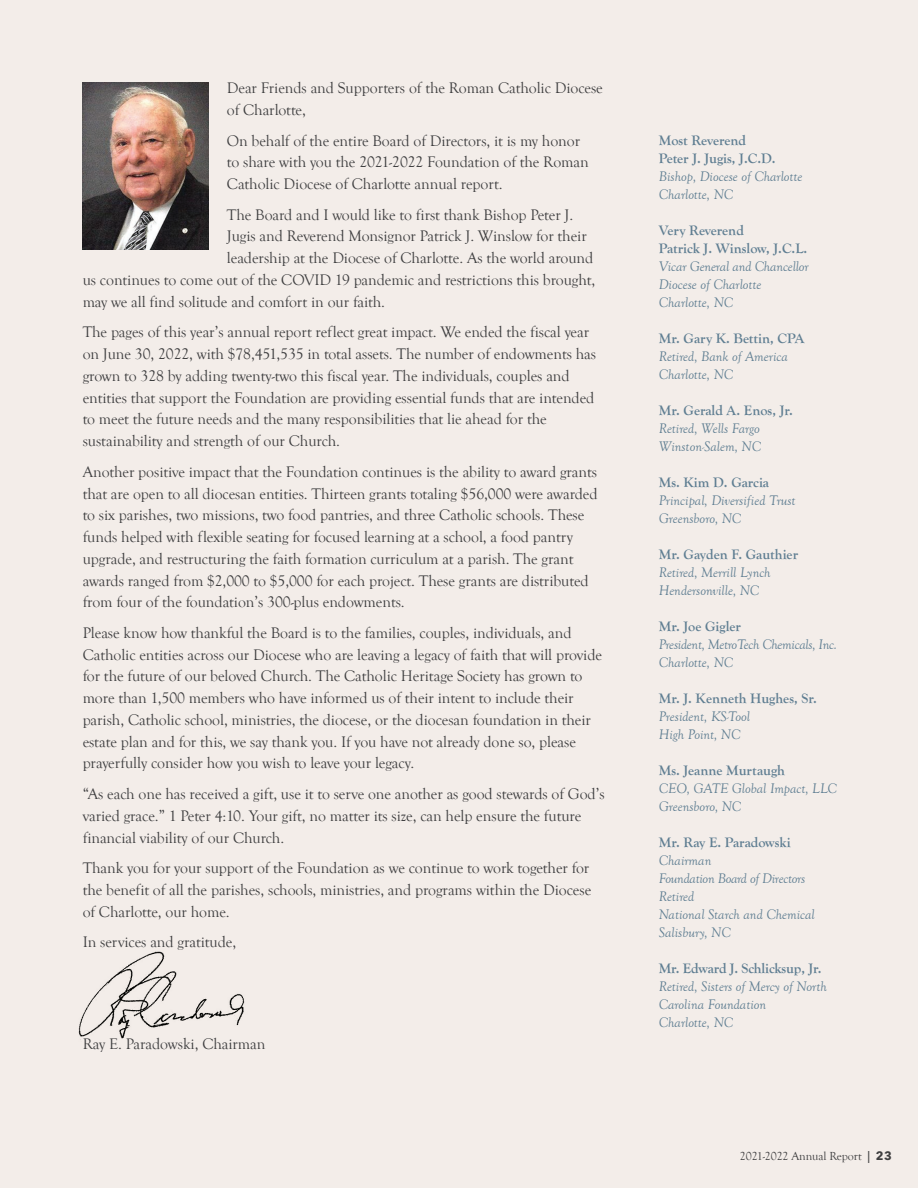
<style>
.page{position:relative;width:918px;height:1188px;background:#f3ede9}
.page>*{position:absolute;margin:0;border:0;box-sizing:border-box;transform-origin:0 0}
.t1{font:15.75px/21.8px "Goudy Old Style T";letter-spacing:-.005em;color:#3e3e3f}
.txt{font:italic 14.25px/18px "Goudy Old Style T";color:#5f7e92}
.txt-2{font:700 14.25px "Goudy Old Style T";color:#5f7e92}
.txt-3{font:italic 14.25px "Goudy Old Style T";letter-spacing:-.02em;color:#5f7e92}
.t2{font:12px "Goudy Old Style T";letter-spacing:-.01em;color:#3e3e3f}
.s1{font-family:"Avenir Next";font-weight:500}
.s2{font-family:"Avenir Next";font-weight:700}
</style>
<div class="page">
<img style="left:78px;top:951px;width:167px;height:89px">
<img style="left:83px;top:82px;width:126px;height:168px">
<p class="t1" style="left:227px;top:77px;width:377px">Dear Friends and Supporters of the Roman Catholic Diocese of Charlotte,</p>
<p class="t1" style="left:227px;top:130px;width:363px">On behalf of the entire Board of Directors, it is my honor to share with you the 2021-2022 Foundation of the Roman<br>Catholic Diocese of Charlotte annual report.</p>
<p class="t1" style="left:227px;top:204px;width:348px">The Board and I would like to first thank Bishop Peter J.</p>
<p class="t1" style="left:227px;top:226px;width:361px">Jugis and Reverend Monsignor Patrick J. Winslow for their</p>
<p class="t1" style="left:227px;top:248px;width:368px">leadership at the Diocese of Charlotte. As the world around</p>
<p class="t1" style="left:83px;top:269px;width:514px">us continues to come out of the COVID 19 pandemic and restrictions this brought,</p>
<p class="t1" style="left:83px;top:291px;width:304px">may we all find solitude and comfort in our faith.</p>
<p class="t1" style="left:83px;top:322px;width:515px">The pages of this year’s annual report reflect great impact. We ended the fiscal year on June 30, 2022, with $78,451,535 in total assets. The number of endowments has grown to 328 by adding twenty-two this fiscal year. The individuals, couples and</p>
<p class="t1" style="left:83px;top:387px;width:513px">entities that support the Foundation are providing essential funds that are intended to meet the future needs and the many responsibilities that lie ahead for the sustainability and strength of our Church.</p>
<p class="t1" style="left:83px;top:461px;width:517px">Another positive impact that the Foundation continues is the ability to award grants that are open to all diocesan entities. Thirteen grants totaling $56,000 were awarded to six parishes, two missions, two food pantries, and three Catholic schools. These funds helped with flexible seating for focused learning at a school, a food pantry upgrade, and restructuring the faith formation curriculum at a parish. The grant awards ranged from $2,000 to $5,000 for each project. These grants are distributed from four of the foundation’s 300-plus endowments.</p>
<p class="t1" style="left:83px;top:622px;width:521px">Please know how thankful the Board is to the families, couples, individuals, and Catholic entities across our Diocese who are leaving a legacy of faith that will provide for the future of our beloved Church. The Catholic Heritage Society has grown to more than 1,500 members who have informed us of their intent to include their parish, Catholic school, ministries, the diocese, or the diocesan foundation in their estate plan and for this, we say thank you. If you have not already done so, please prayerfully consider how you wish to leave your legacy.</p>
<p class="t1" style="left:83px;top:783px;width:524px">“As each one has received a gift, use it to serve one another as good stewards of God’s varied grace.” 1 Peter 4:10. Your gift, no matter its size, can help ensure the future financial viability of our Church.</p>
<p class="t1" style="left:83px;top:858px;width:510px;text-align:justify">Thank you for your support of the Foundation as we continue to work together for the benefit of all the parishes, schools, ministries, and programs within the Diocese of Charlotte, our home.</p>
<p class="t1" style="left:83px;top:932px;width:155px">In services and gratitude,</p>
<p class="t1" style="left:83px;top:1034px;width:184px">Ray E. Paradowski, Chairman</p>
<p class="txt-2" style="left:659px;top:133px;width:89px">Most Reverend</p>
<p class="txt-2" style="left:659px;top:151px;width:118px">Peter J. Jugis, J.C.D.</p>
<p class="txt" style="left:659px;top:168px;width:145px">Bishop, Diocese of Charlotte</p>
<p class="txt" style="left:659px;top:186px;width:76px">Charlotte, NC</p>
<p class="txt-2" style="left:659px;top:223px;width:87px">Very Reverend</p>
<p class="txt-2" style="left:659px;top:241px;width:150px">Patrick J. Winslow, J.C.L.</p>
<p class="txt" style="left:659px;top:258px;width:151px">Vicar General and Chancellor</p>
<p class="txt" style="left:659px;top:276px;width:104px">Diocese of Charlotte</p>
<p class="txt" style="left:659px;top:294px;width:76px">Charlotte, NC</p>
<p class="txt-2" style="left:659px;top:331px;width:147px">Mr. Gary K. Bettin, CPA</p>
<p class="txt" style="left:659px;top:348px;width:131px">Retired, Bank of America</p>
<p class="txt" style="left:659px;top:366px;width:76px">Charlotte, NC</p>
<p class="txt-2" style="left:659px;top:403px;width:136px">Mr. Gerald A. Enos, Jr.</p>
<p class="txt" style="left:659px;top:420px;width:103px">Retired, Wells Fargo</p>
<p class="txt" style="left:659px;top:438px;width:104px">Winston-Salem, NC</p>
<p class="txt-2" style="left:659px;top:475px;width:112px">Ms. Kim D. Garcia</p>
<p class="txt" style="left:659px;top:492px;width:138px">Principal, Diversified Trust<br>Greensboro, NC</p>
<p class="txt-2" style="left:659px;top:547px;width:141px">Mr. Gayden F. Gauthier</p>
<p class="txt" style="left:659px;top:564px;width:113px">Retired, Merrill Lynch</p>
<p class="txt" style="left:659px;top:582px;width:102px">Hendersonville, NC</p>
<p class="txt-2" style="left:659px;top:619px;width:84px">Mr. Joe Gigler</p>
<p class="txt-3" style="left:659px;top:637px;width:180px">President, MetroTech Chemicals, Inc.</p>
<p class="txt" style="left:659px;top:654px;width:76px">Charlotte, NC</p>
<p class="txt-2" style="left:659px;top:691px;width:160px">Mr. J. Kenneth Hughes, Sr.</p>
<p class="txt" style="left:659px;top:708px;width:93px">President, KS-Tool</p>
<p class="txt" style="left:659px;top:726px;width:83px">High Point, NC</p>
<p class="txt-2" style="left:659px;top:763px;width:128px">Ms. Jeanne Murtaugh</p>
<p class="txt" style="left:659px;top:780px;width:180px">CEO, GATE Global Impact, LLC</p>
<p class="txt" style="left:659px;top:798px;width:84px">Greensboro, NC</p>
<p class="txt-2" style="left:659px;top:835px;width:133px">Mr. Ray E. Paradowski</p>
<p class="txt" style="left:659px;top:852px;width:54px">Chairman</p>
<p class="txt-3" style="left:659px;top:871px;width:148px">Foundation Board of Directors</p>
<p class="txt" style="left:659px;top:888px;width:37px">Retired</p>
<p class="txt" style="left:659px;top:906px;width:158px">National Starch and Chemical</p>
<p class="txt" style="left:659px;top:924px;width:73px">Salisbury, NC</p>
<p class="txt-2" style="left:659px;top:961px;width:164px">Mr. Edward J. Schlicksup, Jr.</p>
<p class="txt" style="left:659px;top:978px;width:170px">Retired, Sisters of Mercy of North<br>Carolina Foundation</p>
<p class="txt" style="left:659px;top:1014px;width:76px">Charlotte, NC</p>
<p class="t2" style="left:740px;top:1149px;width:154px">2021-2022 Annual Report <span class="s1">|</span> <span class="s2">23</span></p>
</div>
